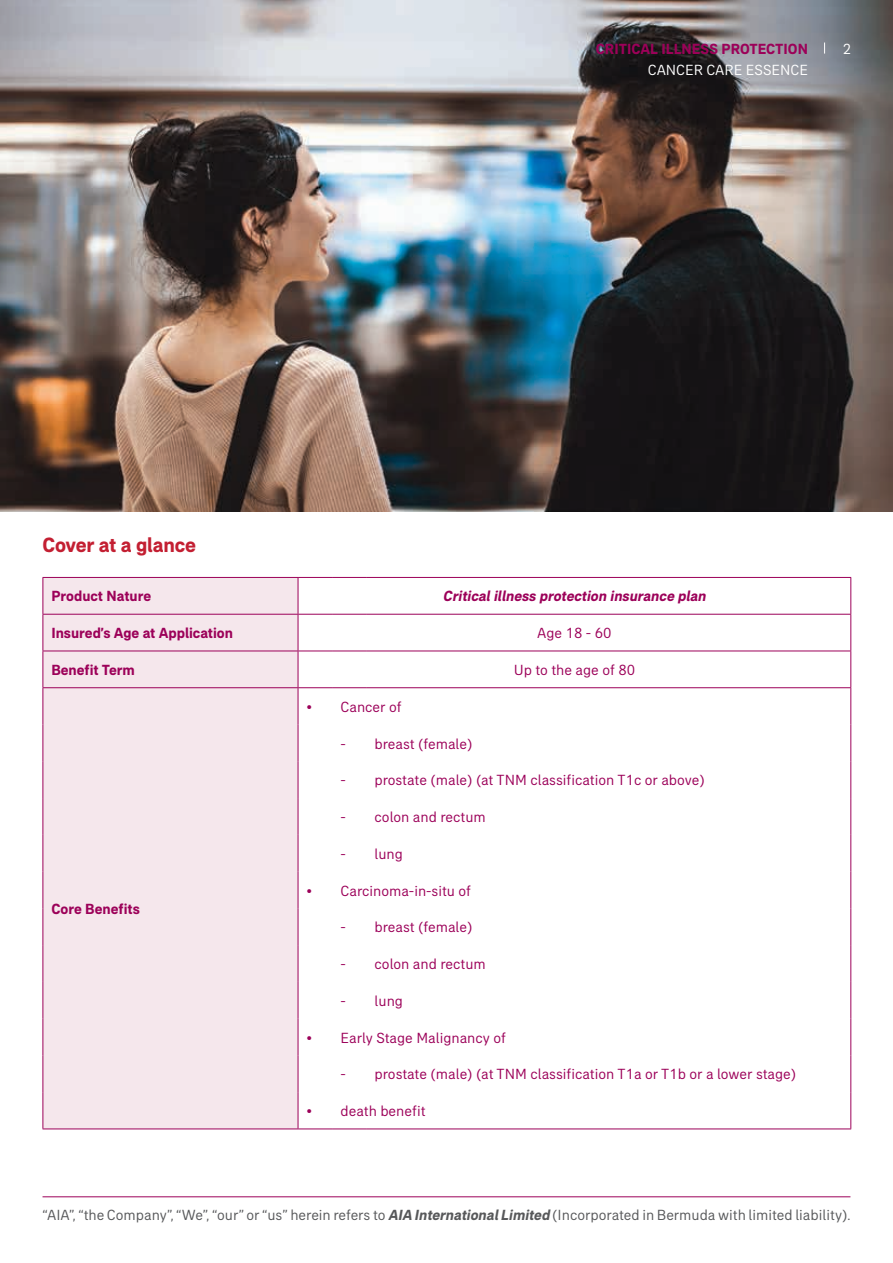
<style>
.page{position:relative;width:893px;height:1263px;background:#fff}
.page>*{position:absolute;margin:0;border:0;box-sizing:border-box;transform-origin:0 0}
.t1{font:700 21px "AIA Everest";letter-spacing:-.01em;color:#c31f32}
.t2{font:15px "AIA Everest";color:#9c0159}
.t3{font:15px "AIA Everest";color:#57585a}
.t4{font:700 15px "AIA Everest";color:#9c0159}
.t5{font:italic 700 15px "AIA Everest";color:#9c0159}
.t6{font:15px "AIA Everest";color:#fff}
.s1{font-weight:700;font-style:italic}
</style>
<div class="page">
<img style="left:0;top:0;width:893px;height:511px">
<hr style="left:43px;top:1196px;width:807px;height:1px;background:#9c0159">
<div style="left:44px;top:578px;width:254px;height:550px;background:#f5e7ec"></div>
<hr style="left:43px;top:577px;width:255px;height:1px;background:#9c0159">
<hr style="left:43px;top:578px;width:1px;height:36px;background:#9c0159">
<hr style="left:298px;top:577px;width:34px;height:1px;background:#9c0159">
<hr style="left:298px;top:578px;width:1px;height:36px;background:#9c0159">
<hr style="left:332px;top:577px;width:34px;height:1px;background:#9c0159">
<hr style="left:366px;top:577px;width:485px;height:1px;background:#9c0159">
<hr style="left:850px;top:578px;width:1px;height:36px;background:#9c0159">
<hr style="left:43px;top:614px;width:255px;height:1px;background:#9c0159">
<hr style="left:43px;top:615px;width:1px;height:36px;background:#9c0159">
<hr style="left:298px;top:614px;width:34px;height:1px;background:#9c0159">
<hr style="left:298px;top:615px;width:1px;height:36px;background:#9c0159">
<hr style="left:332px;top:614px;width:34px;height:1px;background:#9c0159">
<hr style="left:366px;top:614px;width:485px;height:1px;background:#9c0159">
<hr style="left:850px;top:615px;width:1px;height:36px;background:#9c0159">
<hr style="left:43px;top:651px;width:255px;height:1px;background:#9c0159">
<hr style="left:43px;top:651px;width:1px;height:36px;background:#9c0159">
<hr style="left:298px;top:651px;width:34px;height:1px;background:#9c0159">
<hr style="left:298px;top:651px;width:1px;height:36px;background:#9c0159">
<hr style="left:332px;top:651px;width:34px;height:1px;background:#9c0159">
<hr style="left:366px;top:651px;width:485px;height:1px;background:#9c0159">
<hr style="left:850px;top:651px;width:1px;height:36px;background:#9c0159">
<hr style="left:43px;top:687px;width:255px;height:1px;background:#9c0159">
<hr style="left:43px;top:688px;width:1px;height:36px;background:#9c0159">
<hr style="left:298px;top:687px;width:34px;height:1px;background:#9c0159">
<hr style="left:298px;top:688px;width:1px;height:36px;background:#9c0159">
<hr style="left:332px;top:687px;width:34px;height:1px;background:#9c0159">
<hr style="left:366px;top:687px;width:485px;height:1px;background:#9c0159">
<hr style="left:850px;top:688px;width:1px;height:36px;background:#9c0159">
<hr style="left:43px;top:724px;width:1px;height:37px;background:#9c0159">
<hr style="left:298px;top:724px;width:1px;height:37px;background:#9c0159">
<hr style="left:850px;top:724px;width:1px;height:37px;background:#9c0159">
<hr style="left:43px;top:761px;width:1px;height:37px;background:#9c0159">
<hr style="left:298px;top:761px;width:1px;height:37px;background:#9c0159">
<hr style="left:850px;top:761px;width:1px;height:37px;background:#9c0159">
<hr style="left:43px;top:798px;width:1px;height:37px;background:#9c0159">
<hr style="left:298px;top:798px;width:1px;height:37px;background:#9c0159">
<hr style="left:850px;top:798px;width:1px;height:37px;background:#9c0159">
<hr style="left:43px;top:835px;width:1px;height:36px;background:#9c0159">
<hr style="left:298px;top:835px;width:1px;height:36px;background:#9c0159">
<hr style="left:850px;top:835px;width:1px;height:36px;background:#9c0159">
<hr style="left:43px;top:871px;width:1px;height:37px;background:#9c0159">
<hr style="left:298px;top:871px;width:1px;height:37px;background:#9c0159">
<hr style="left:850px;top:871px;width:1px;height:37px;background:#9c0159">
<hr style="left:43px;top:908px;width:1px;height:37px;background:#9c0159">
<hr style="left:298px;top:908px;width:1px;height:37px;background:#9c0159">
<hr style="left:850px;top:908px;width:1px;height:37px;background:#9c0159">
<hr style="left:43px;top:945px;width:1px;height:37px;background:#9c0159">
<hr style="left:298px;top:945px;width:1px;height:37px;background:#9c0159">
<hr style="left:850px;top:945px;width:1px;height:37px;background:#9c0159">
<hr style="left:43px;top:982px;width:1px;height:37px;background:#9c0159">
<hr style="left:298px;top:982px;width:1px;height:37px;background:#9c0159">
<hr style="left:850px;top:982px;width:1px;height:37px;background:#9c0159">
<hr style="left:43px;top:1019px;width:1px;height:36px;background:#9c0159">
<hr style="left:298px;top:1019px;width:1px;height:36px;background:#9c0159">
<hr style="left:850px;top:1019px;width:1px;height:36px;background:#9c0159">
<hr style="left:43px;top:1055px;width:1px;height:37px;background:#9c0159">
<hr style="left:298px;top:1055px;width:1px;height:37px;background:#9c0159">
<hr style="left:850px;top:1055px;width:1px;height:37px;background:#9c0159">
<hr style="left:43px;top:1092px;width:1px;height:36px;background:#9c0159">
<hr style="left:298px;top:1092px;width:1px;height:36px;background:#9c0159">
<hr style="left:850px;top:1092px;width:1px;height:36px;background:#9c0159">
<hr style="left:43px;top:1128px;width:255px;height:1px;background:#9c0159">
<hr style="left:298px;top:1128px;width:34px;height:1px;background:#9c0159">
<hr style="left:332px;top:1128px;width:34px;height:1px;background:#9c0159">
<hr style="left:366px;top:1128px;width:485px;height:1px;background:#9c0159">
<p class="t4" style="left:596px;top:40px;width:214px">CRITICAL ILLNESS PROTECTION</p>
<p class="t6" style="left:843px;top:40px;width:10px">2</p>
<p class="t6" style="left:648px;top:61px;width:162px">CANCER CARE ESSENCE</p>
<h1 class="t1" style="left:43px;top:532px;width:155px">Cover at a glance</h1>
<p class="t4" style="left:51px;top:587px;width:101px">Product Nature</p>
<p class="t5" style="left:443px;top:587px;width:267px">Criticalillness protection insurance plan</p>
<p class="t4" style="left:51px;top:624px;width:183px">Insured’s Age at Application</p>
<p class="t2" style="left:537px;top:625px;width:76px">Age 18 - 60</p>
<p class="t4" style="left:51px;top:661px;width:85px">Benefit Term</p>
<p class="t2" style="left:514px;top:661px;width:123px">Up to the age of 80</p>
<p class="t4" style="left:51px;top:900px;width:90px">Core Benefits</p>
<p class="t2" style="left:307px;top:698px;width:97px">• Cancer of</p>
<p class="t2" style="left:341px;top:735px;width:133px">- breast (female)</p>
<p class="t2" style="left:341px;top:772px;width:366px">- prostate (male) (at TNM classification T1c or above)</p>
<p class="t2" style="left:341px;top:808px;width:147px">- colon and rectum</p>
<p class="t2" style="left:341px;top:845px;width:64px">- lung</p>
<p class="t2" style="left:307px;top:882px;width:166px">• Carcinoma-in-situ of</p>
<p class="t2" style="left:341px;top:919px;width:133px">- breast (female)</p>
<p class="t2" style="left:341px;top:955px;width:147px">- colon and rectum</p>
<p class="t2" style="left:341px;top:992px;width:64px">- lung</p>
<p class="t2" style="left:307px;top:1029px;width:201px">• Early Stage Malignancy of</p>
<p class="t2" style="left:341px;top:1066px;width:457px">- prostate (male) (at TNM classification T1a or T1b or a lower stage)</p>
<p class="t2" style="left:307px;top:1102px;width:120px">• death benefit</p>
<p class="t3" style="left:43px;top:1207px;width:809px">“AIA”, “the Company”, “We”, “our” or “us” herein refers to <span class="s1">AIA InternationalLimited</span> (Incorporated in Bermuda with limited liability).</p>
</div>
